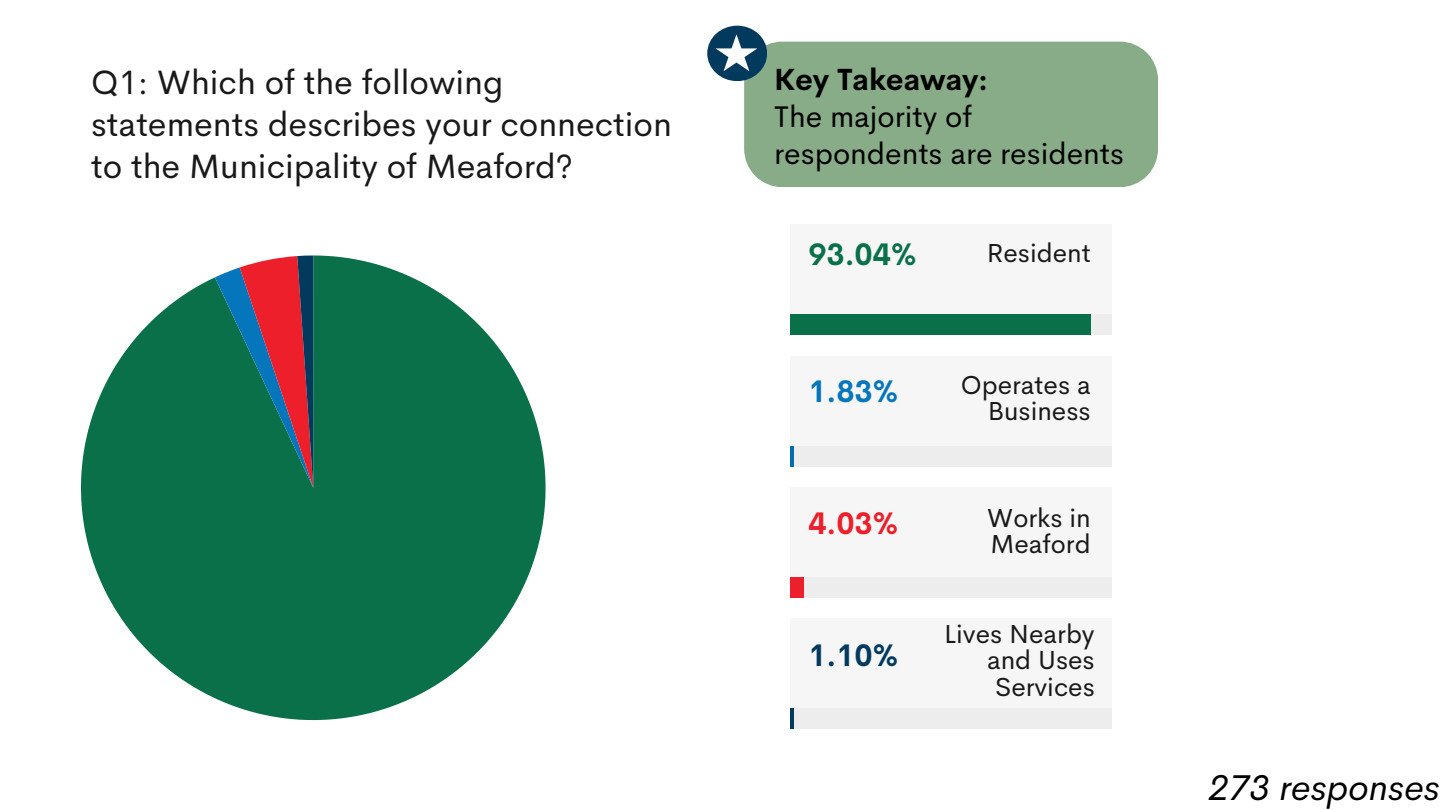
<style>
.page{position:relative;width:1440px;height:810px;background:#fff}
.page>*{position:absolute;margin:0;border:0;box-sizing:border-box;transform-origin:0 0}
.t1{font:italic 36px "Cerebri Sans";letter-spacing:.005em;color:#000}
.t2{font:33.9px/42px "Cerebri Sans";color:#191919}
.t3{font:700 30.5px "Cerebri Sans";color:#0a7049}
.t4{font:700 30.5px "Cerebri Sans";color:#0575bc}
.t5{font:700 30.5px "Cerebri Sans";color:#ec1f2b}
.t6{font:700 30.5px "Cerebri Sans";color:#023a5e}
.t7{font:30px/36.9px "Cerebri Sans";color:#000}
.t8{font:700 30px "Cerebri Sans";color:#000}
.t9{font:26.2px/26.2px "Cerebri Sans";color:#191919;text-align:right}
</style>
<div class="page">
<div style="left:790px;top:224px;width:322px;height:111px;background:#f6f6f6"></div>
<div style="left:790px;top:315px;width:322px;height:20px;background:#ededed"></div>
<div style="left:790px;top:315px;width:301px;height:20px;background:#0a7049"></div>
<div style="left:790px;top:356px;width:322px;height:110px;background:#f6f6f6"></div>
<div style="left:790px;top:446px;width:322px;height:20px;background:#ededed"></div>
<div style="left:790px;top:488px;width:322px;height:110px;background:#f6f6f6"></div>
<div style="left:790px;top:578px;width:322px;height:20px;background:#ededed"></div>
<div style="left:790px;top:578px;width:13px;height:20px;background:#ec1f2b"></div>
<div style="left:790px;top:619px;width:322px;height:110px;background:#f6f6f6"></div>
<div style="left:790px;top:709px;width:322px;height:20px;background:#ededed"></div>
<hr style="left:790px;top:709px;width:4px;height:20px;background:#023a5e">
<svg style="left:81px;top:256px;width:465px;height:464px;fill:#0a7049"></svg>
<svg style="left:215px;top:256px;width:98px;height:232px;background:#535857"></svg>
<div style="left:744px;top:42px;width:414px;height:145px;background:#87ac87"></div>
<div style="left:707px;top:26px;width:60px;height:55px;background:#023a5e;border-radius:50%"></div>
<svg style="left:716px;top:34px;width:41px;height:37px"></svg>
<h2 class="t2" style="left:91px;top:61px;width:582px">Q1: Which of the following statements describes your connection to the Municipality of Meaford?</h2>
<h1 class="t8" style="left:774px;top:60px;width:215px">Key Takeaway:</h1>
<h2 class="t7" style="left:774px;top:98px;width:351px">The majority of respondents are residents</h2>
<p class="t3" style="left:808px;top:234px;width:110px">93.04%</p>
<p class="t9" style="left:987px;top:240px;width:105px">Resident</p>
<h1 class="t4" style="left:808px;top:372px;width:91px">1.83%</h1>
<h2 class="t9" style="left:961px;top:372px;width:131px;line-height:25.6px">Operates a<br>Business</h2>
<h2 class="t5" style="left:808px;top:504px;width:91px">4.03%</h2>
<h1 class="t9" style="left:987px;top:504px;width:105px;text-align:left">Works in<br>Meaford</h1>
<p class="t6" style="left:808px;top:635px;width:91px">1.10%</p>
<p class="t9" style="left:944px;top:621px;width:152px">Lives Nearby and Uses<br>Services</p>
<h2 class="t1" style="left:1209px;top:764px;width:233px">273 responses</h2>
</div>
